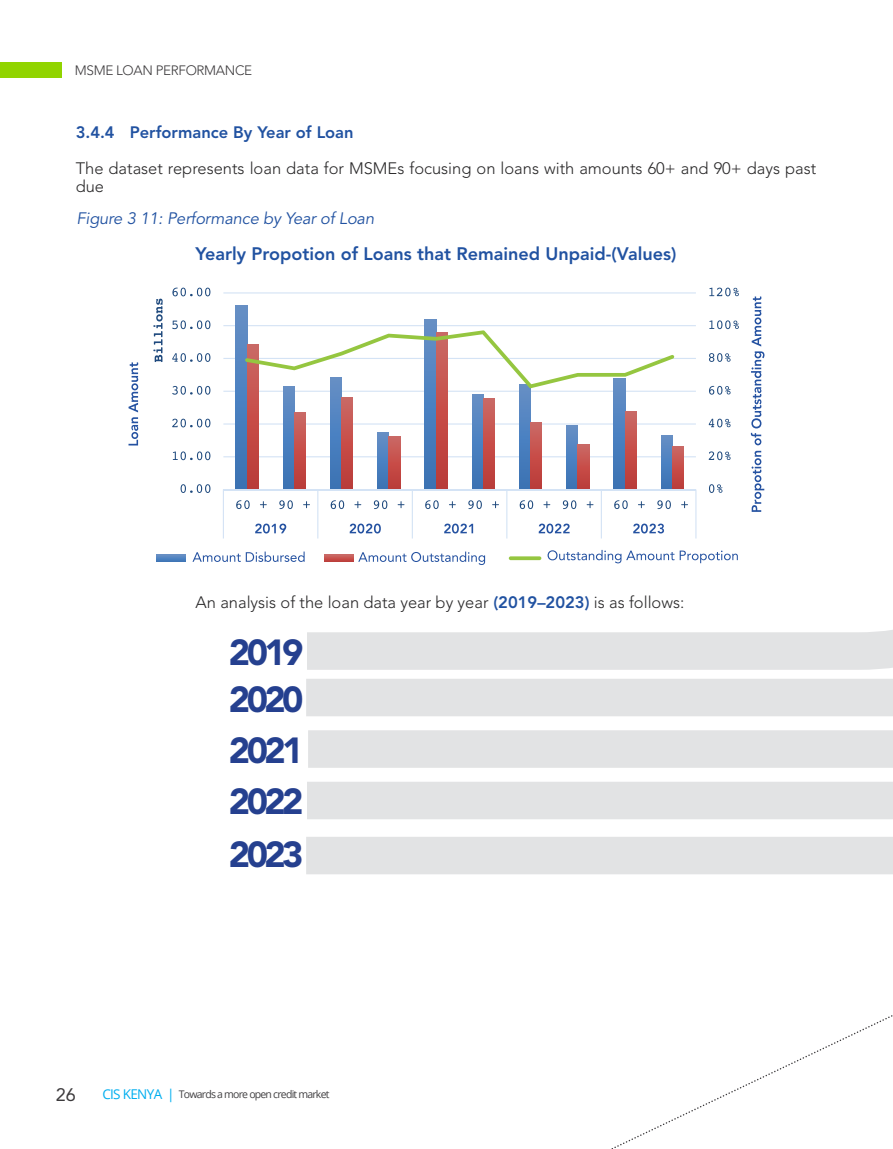
<style>
.page{position:relative;width:893px;height:1149px;background:#fff}
.page>*{position:absolute;margin:0;border:0;box-sizing:border-box;transform-origin:0 0}
.t1{font:900 36px/51.8px "Avenir";letter-spacing:-.1em;color:#25408f}
.t2{font:800 18px "Avenir LT Pro";color:#2152a1}
.t3{font:18px "Avenir LT Std";color:#3c3a3c}
.t4{font:300 16.5px/18px "Avenir LT Std";color:#292829}
.t5{font:italic 16.5px "Avenir LT Pro";letter-spacing:-.01em;color:#2152a1}
.t6{font:800 16.5px "Avenir LT Std";color:#2152a1}
.t7{font:300 13.5px "Avenir LT Std";letter-spacing:-.025em;color:#3c3a3c}
.t8{font:10.5px "Open Sans";letter-spacing:-.075em;color:#414042}
.s1{font-weight:800;color:#2152a1}
.s2{font-size:13.5px;color:#00aeef}
</style>
<div class="page">
<svg style="left:306px;top:786px;width:587px;height:88px"></svg>
<svg style="left:307px;top:734px;width:586px;height:52px"></svg>
<svg style="left:306px;top:688px;width:587px;height:46px"></svg>
<svg style="left:269px;top:326px;width:624px;height:362px"></svg>
<svg style="left:508px;top:869px;width:385px;height:279px"></svg>
<hr style="left:223px;top:292px;width:473px;height:1px;background:#d4e3f5">
<hr style="left:223px;top:325px;width:473px;height:1px;background:#d4e3f5">
<hr style="left:223px;top:358px;width:473px;height:1px;background:#d4e3f5">
<hr style="left:223px;top:390px;width:473px;height:1px;background:#d4e3f5">
<hr style="left:223px;top:423px;width:473px;height:1px;background:#d4e3f5">
<hr style="left:223px;top:456px;width:473px;height:1px;background:#d4e3f5">
<svg style="left:236px;top:305px;width:11px;height:184px;background:#4d80be"></svg>
<svg style="left:283px;top:388px;width:11px;height:101px"></svg>
<svg style="left:330px;top:388px;width:12px;height:101px"></svg>
<svg style="left:377px;top:432px;width:12px;height:57px"></svg>
<svg style="left:425px;top:319px;width:11px;height:170px"></svg>
<svg style="left:472px;top:394px;width:11px;height:95px"></svg>
<svg style="left:519px;top:388px;width:12px;height:101px"></svg>
<svg style="left:566px;top:425px;width:12px;height:64px"></svg>
<svg style="left:614px;top:388px;width:11px;height:101px"></svg>
<svg style="left:661px;top:435px;width:11px;height:54px"></svg>
<svg style="left:247px;top:388px;width:11px;height:101px"></svg>
<svg style="left:294px;top:412px;width:12px;height:77px"></svg>
<svg style="left:342px;top:397px;width:11px;height:92px"></svg>
<svg style="left:389px;top:436px;width:11px;height:53px"></svg>
<svg style="left:436px;top:388px;width:11px;height:101px"></svg>
<svg style="left:483px;top:398px;width:12px;height:91px"></svg>
<svg style="left:531px;top:422px;width:11px;height:67px"></svg>
<svg style="left:578px;top:444px;width:11px;height:45px"></svg>
<svg style="left:625px;top:412px;width:11px;height:77px"></svg>
<svg style="left:672px;top:446px;width:12px;height:43px"></svg>
<hr style="left:223px;top:489px;width:473px;height:1px;background:#d4e3f5">
<svg style="left:695px;top:490px;width:1px;height:48px"></svg>
<svg style="left:601px;top:490px;width:1px;height:48px"></svg>
<svg style="left:506px;top:490px;width:1px;height:48px"></svg>
<svg style="left:412px;top:490px;width:1px;height:48px"></svg>
<svg style="left:317px;top:490px;width:1px;height:48px"></svg>
<svg style="left:223px;top:490px;width:1px;height:48px"></svg>
<svg style="left:245px;top:330px;width:429px;height:58px"></svg>
<svg style="left:709px;top:484px;width:13px;height:9px"></svg>
<svg style="left:709px;top:451px;width:22px;height:9px"></svg>
<svg style="left:709px;top:418px;width:22px;height:9px"></svg>
<svg style="left:709px;top:386px;width:22px;height:8px"></svg>
<svg style="left:709px;top:353px;width:22px;height:9px"></svg>
<svg style="left:709px;top:320px;width:30px;height:9px"></svg>
<svg style="left:709px;top:287px;width:30px;height:9px"></svg>
<svg style="left:181px;top:484px;width:29px;height:9px"></svg>
<svg style="left:173px;top:451px;width:37px;height:9px"></svg>
<svg style="left:172px;top:418px;width:38px;height:9px"></svg>
<svg style="left:172px;top:386px;width:38px;height:8px"></svg>
<svg style="left:172px;top:353px;width:38px;height:9px"></svg>
<svg style="left:172px;top:320px;width:38px;height:9px"></svg>
<svg style="left:172px;top:287px;width:38px;height:9px"></svg>
<svg style="left:236px;top:500px;width:14px;height:9px"></svg>
<svg style="left:260px;top:501px;width:7px;height:7px"></svg>
<svg style="left:279px;top:500px;width:14px;height:9px"></svg>
<svg style="left:303px;top:501px;width:7px;height:7px"></svg>
<svg style="left:331px;top:500px;width:13px;height:9px"></svg>
<svg style="left:354px;top:501px;width:7px;height:7px"></svg>
<svg style="left:374px;top:500px;width:13px;height:9px"></svg>
<svg style="left:398px;top:501px;width:6px;height:7px"></svg>
<svg style="left:425px;top:500px;width:14px;height:9px"></svg>
<svg style="left:449px;top:501px;width:7px;height:7px"></svg>
<svg style="left:468px;top:500px;width:14px;height:9px"></svg>
<svg style="left:492px;top:501px;width:7px;height:7px"></svg>
<svg style="left:520px;top:500px;width:13px;height:9px"></svg>
<svg style="left:543px;top:501px;width:7px;height:7px"></svg>
<svg style="left:563px;top:500px;width:13px;height:9px"></svg>
<svg style="left:587px;top:501px;width:6px;height:7px"></svg>
<svg style="left:614px;top:500px;width:14px;height:9px"></svg>
<svg style="left:638px;top:501px;width:7px;height:7px"></svg>
<svg style="left:657px;top:500px;width:14px;height:9px"></svg>
<svg style="left:681px;top:501px;width:7px;height:7px"></svg>
<svg style="left:255px;top:523px;width:31px;height:10px"></svg>
<svg style="left:350px;top:523px;width:31px;height:10px"></svg>
<svg style="left:444px;top:523px;width:29px;height:10px"></svg>
<svg style="left:539px;top:523px;width:31px;height:10px"></svg>
<svg style="left:633px;top:523px;width:31px;height:10px"></svg>
<svg style="left:153px;top:298px;width:10px;height:64px"></svg>
<svg style="left:157px;top:554px;width:28px;height:7px"></svg>
<svg style="left:324px;top:554px;width:29px;height:7px"></svg>
<svg style="left:509px;top:556px;width:32px;height:4px"></svg>
<svg style="left:751px;top:296px;width:13px;height:215px"></svg>
<svg style="left:129px;top:362px;width:9px;height:83px"></svg>
<svg style="left:548px;top:549px;width:126px;height:14px"></svg>
<svg style="left:680px;top:550px;width:58px;height:13px"></svg>
<svg style="left:358px;top:551px;width:127px;height:14px"></svg>
<svg style="left:193px;top:551px;width:112px;height:10px"></svg>
<div style="left:0;top:62px;width:62px;height:16px;background:#91d400"></div>
<p class="t7" style="left:75px;top:62px;width:179px">MSME LOAN PERFORMANCE</p>
<p class="t6" style="left:76px;top:123px;width:279px">3.4.4 Performance By Year of Loan</p>
<p class="t4" style="left:76px;top:159px;width:742px">The dataset represents loan data for MSMEs focusing on loans with amounts 60+ and 90+ days past due</p>
<p class="t5" style="left:77px;top:209px;width:299px">Figure 3 11: Performance by Year of Loan</p>
<p class="t2" style="left:196px;top:243px;width:482px">Yearly Propotion of Loans that Remained Unpaid-(Values)</p>
<p class="t4" style="left:196px;top:593px;width:490px">An analysis of the loan data year by year <span class="s1">(2019–2023)</span> is as follows:</p>
<h1 class="t1" style="left:229px;top:630px;width:76px;line-height:47.2px">2019<br>2020</h1>
<h1 class="t1" style="left:229px;top:726px;width:76px;text-align:justify">2021<br>2022<br>2023</h1>
<p class="t3" style="left:56px;top:1084px;width:22px">26</p>
<p class="t8" style="left:102px;top:1086px;width:229px"><span class="s2">CIS KENYA |</span> Towards a more open credit market</p>
</div>
